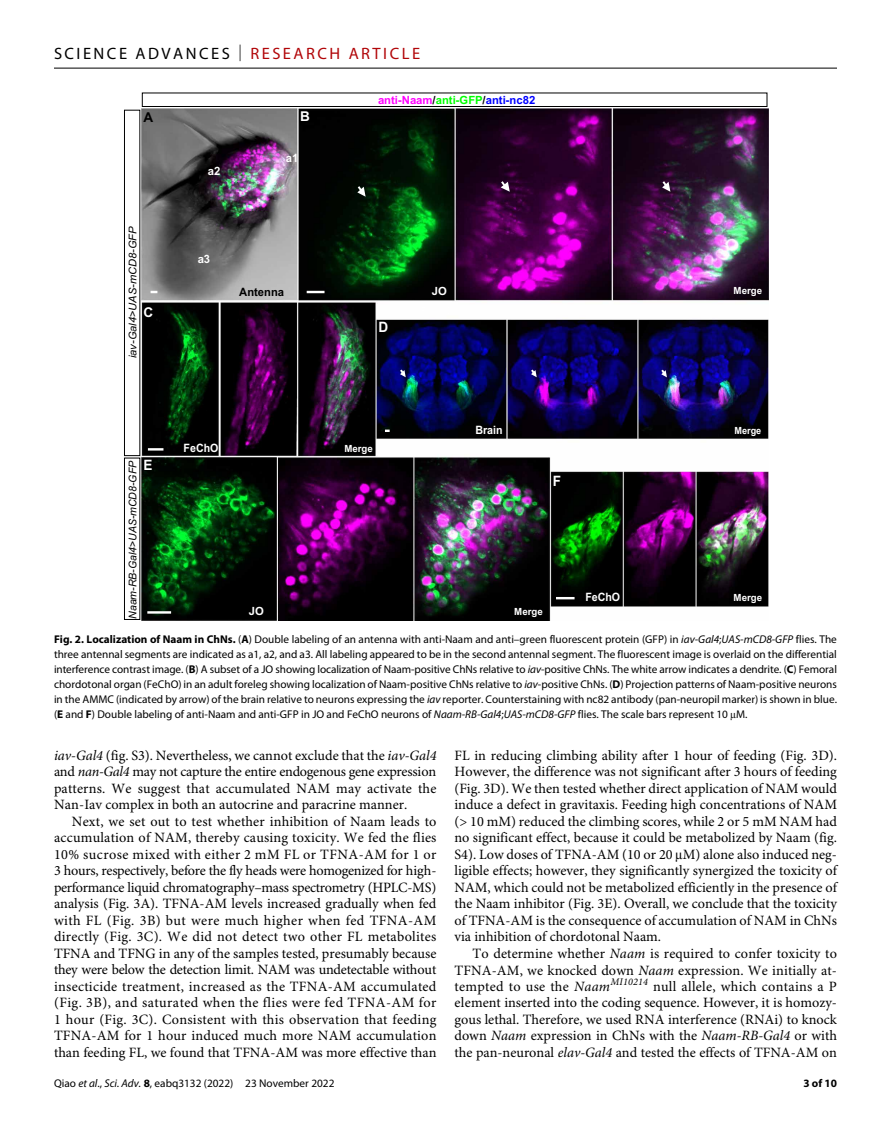
<style>
.page{position:relative;width:891px;height:1134px;background:#fff}
.page>*{position:absolute;margin:0;border:0;box-sizing:border-box;transform-origin:0 0}
.t1{font:16.5px "Myriad Pro";letter-spacing:.15em;color:#000}
.t2{font:14.25px/16.5px "Minion Pro";color:#000;text-align:justify}
.t3{font:700 14.25px "Arial";color:#fff;scale:.94 1}
.t4{font:700 13.65px "Arial";color:#000}
.t5{font:700 13.5px "Arial";color:#fff}
.t6{font:700 11.55px "Arial";color:#fff;scale:.93 1}
.t7{font:700 11.55px "Arial";color:#000}
.t8{font:700 11.55px "Arial";color:#fff}
.t9{font:11.25px/15px "Myriad Pro";color:#000;text-align:justify}
.t10{font:700 11.25px "Arial";color:#f0f}
.t11{font:700 11.25px "Myriad Pro";color:#000}
.t12{font:700 11.25px "Arial";color:#fff}
.t13{font:italic 10.65px "Arial";color:#000}
.t14{font:700 9.9px "Arial";color:#fff}
.t15{font:700 9.9px "Arial";color:#fff;scale:.93 1}
.s1{font-weight:300}
.s2{color:#b10508}
.s3{font-style:normal}
.s4{color:#000}
.s5{color:#0f0}
.s6{color:#00f}
.s7{font-weight:700}
.s8{font-style:italic}
</style>
<div class="page">
<hr style="left:54px;top:68px;width:783px;height:1px;background:#000">
<img style="left:142px;top:109px;width:626px;height:511px">
<svg style="left:398px;top:367px;width:8px;height:10px"></svg>
<svg style="left:529px;top:367px;width:8px;height:10px"></svg>
<svg style="left:659px;top:367px;width:8px;height:10px"></svg>
<hr style="left:148px;top:448px;width:15px;height:3px;background:#fff">
<svg style="left:307px;top:291px;width:18px;height:2px"></svg>
<svg style="left:499px;top:179px;width:11px;height:13px"></svg>
<svg style="left:356px;top:184px;width:10px;height:13px"></svg>
<svg style="left:661px;top:179px;width:9px;height:13px"></svg>
<div style="left:142px;top:93px;width:625px;height:14px;border:1px solid #000"></div>
<svg style="left:151px;top:291px;width:6px;height:2px"></svg>
<div style="left:124px;top:110px;width:16px;height:346px;border:1px solid #000"></div>
<div style="left:124px;top:458px;width:16px;height:162px;border:1px solid #000"></div>
<hr style="left:147px;top:611px;width:24px;height:3px;background:#fff">
<svg style="left:556px;top:597px;width:19px;height:2px"></svg>
<p class="t1" style="left:54px;top:40px;width:368px">SCIENCE ADVANCES <span class="s1">|</span> <span class="s2">RESEARCH ARTICLE</span></p>
<p class="t4" style="left:144px;top:109px;width:11px">A</p>
<p class="t13" style="left:127px;top:358px;width:133px;rotate:-90deg">iav-Gal4<span class="s3">&gt;</span>UAS-mCD8-GFP</p>
<p class="t5" style="left:144px;top:304px;width:11px">C</p>
<p class="t13" style="left:126px;top:619px;width:159px;rotate:-90deg">Naam-RB-Gal4<span class="s3">&gt;</span>UAS-mCD8-GFP</p>
<p class="t3" style="left:144px;top:457px;width:11px">E</p>
<p class="t8" style="left:208px;top:164px;width:14px">a2</p>
<p class="t5" style="left:300px;top:109px;width:11px">B</p>
<p class="t8" style="left:286px;top:151px;width:14px">a1</p>
<p class="t8" style="left:198px;top:252px;width:14px">a3</p>
<p class="t7" style="left:239px;top:285px;width:46px">Antenna</p>
<p class="t10" style="left:378px;top:93px;width:159px">anti-Naam<span class="s4">/</span><span class="s5">anti-GFP</span><span class="s4">/</span><span class="s6">anti-nc82</span></p>
<p class="t3" style="left:378px;top:319px;width:12px">D</p>
<p class="t12" style="left:432px;top:284px;width:17px">JO</p>
<p class="t14" style="left:734px;top:285px;width:30px">Merge</p>
<p class="t6" style="left:184px;top:441px;width:39px">FeChO</p>
<p class="t14" style="left:344px;top:442px;width:30px">Merge</p>
<p class="t6" style="left:475px;top:423px;width:31px">Brain</p>
<p class="t15" style="left:734px;top:424px;width:30px">Merge</p>
<p class="t3" style="left:553px;top:473px;width:10px">F</p>
<p class="t12" style="left:249px;top:605px;width:17px">JO</p>
<p class="t14" style="left:514px;top:606px;width:30px">Merge</p>
<p class="t6" style="left:585px;top:590px;width:39px">FeChO</p>
<p class="t14" style="left:734px;top:591px;width:30px">Merge</p>
<p class="t9" style="left:54px;top:632px;width:784px"><span class="s7">Fig. 2. Localization of Naam in ChNs.</span> (<span class="s7">A</span>) Double labeling of an antenna with anti-Naam and anti–green fluorescent protein (GFP) in <span class="s8">iav-Gal4</span>;<span class="s8">UAS-mCD8-GFP</span> flies. The three antennal segments are indicated as a1, a2, and a3. All labeling appeared to be in the second antennal segment. The fluorescent image is overlaid on the differential interference contrast image. (<span class="s7">B</span>) A subset of a JO showing localization of Naam-positive ChNs relative to <span class="s8">iav</span>-positive ChNs. The white arrow indicates a dendrite. (<span class="s7">C</span>) Femoral chordotonal organ (FeChO) in an adult foreleg showing localization of Naam-positive ChNs relative to <span class="s8">iav</span>-positive ChNs. (<span class="s7">D</span>) Projection patterns of Naam-positive neurons in the AMMC (indicated by arrow) of the brain relative to neurons expressing the <span class="s8">iav</span> reporter. Counterstaining with nc82 antibody (pan-neuropil marker) is shown in blue. (<span class="s7">E</span> and <span class="s7">F</span>) Double labeling of anti-Naam and anti-GFP in JO and FeChO neurons of <span class="s8">Naam-RB-Gal4</span>;<span class="s8">UAS-mCD8-GFP</span> flies. The scale bars represent 10 M.</p>
<p class="t2" style="left:54px;top:748px;width:384px"><span class="s8">iav-Gal4</span> (fig. S3). Nevertheless, we cannot exclude that the <span class="s8">iav-Gal4 </span>and <span class="s8">nan-Gal4</span> may not capture the entire endogenous gene expression patterns. We suggest that accumulated NAM may activate the Nan-Iav complex in both an autocrine and paracrine manner.</p>
<p class="t2" style="left:54px;top:815px;width:384px;text-indent:18px">Next, we set out to test whether inhibition of Naam leads to accumulation of NAM, thereby causing toxicity. We fed the flies 10% sucrose mixed with either 2 mM FL or TFNA-AM for 1 or 3 hours, respectively, before the fly heads were homogenized for high&shy;performance liquid chromatography–mass spectrometry (HPLC-MS) analysis (Fig. 3A). TFNA-AM levels increased gradually when fed with FL (Fig. 3B) but were much higher when fed TFNA-AM directly (Fig. 3C). We did not detect two other FL metabolites TFNA and TFNG in any of the samples tested, presumably because they were below the detection limit. NAM was undetectable without insecticide treatment, increased as the TFNA-AM accumulated (Fig. 3B), and saturated when the flies were fed TFNA-AM for 1 hour (Fig. 3C). Consistent with this observation that feeding TFNA-AM for 1 hour induced much more NAM accumulation than feeding FL, we found that TFNA-AM was more effective than</p>
<p class="t9" style="left:54px;top:1076px;width:282px">Qiao <span class="s8">et al</span>., <span class="s8">Sci. Adv.</span> <span class="s7">8</span>, eabq3132 (2022) 23 November 2022</p>
<p class="t2" style="left:454px;top:749px;width:384px">FL in reducing climbing ability after 1 hour of feeding (Fig. 3D).<br>However, the difference was not significant after 3 hours of feeding (Fig. 3D). We then tested whether direct application of NAM would induce a defect in gravitaxis. Feeding high concentrations of NAM (&gt; 10 mM) reduced the climbing scores, while 2 or 5 mM NAM had no significant effect, because it could be metabolized by Naam (fig.<br>S4). Low doses of TFNA-AM (10 or 20 M) alone also induced neg&shy;ligible effects; however, they significantly synergized the toxicity of NAM, which could not be metabolized efficiently in the presence of the Naam inhibitor (Fig. 3E). Overall, we conclude that the toxicity of TFNA-AM is the consequence of accumulation of NAM in ChNs via inhibition of chordotonal Naam.</p>
<p class="t2" style="left:454px;top:947px;width:384px;text-indent:18px">To determine whether <span class="s8">Naam</span> is required to confer toxicity to TFNA-AM, we knocked down <span class="s8">Naam</span> expression. We initially at&shy;tempted to use the <span class="s8">Naam</span><sup>MI10214</sup> null allele, which contains a P element inserted into the coding sequence. However, it is homozy&shy;gous lethal. Therefore, we used RNA interference (RNAi) to knock down <span class="s8">Naam</span> expression in ChNs with the <span class="s8">Naam-RB-Gal4</span> or with the pan-neuronal <span class="s8">elav-Gal4</span> and tested the effects of TFNA-AM on</p>
<p class="t11" style="left:803px;top:1074px;width:35px">3 of 10</p>
</div>
